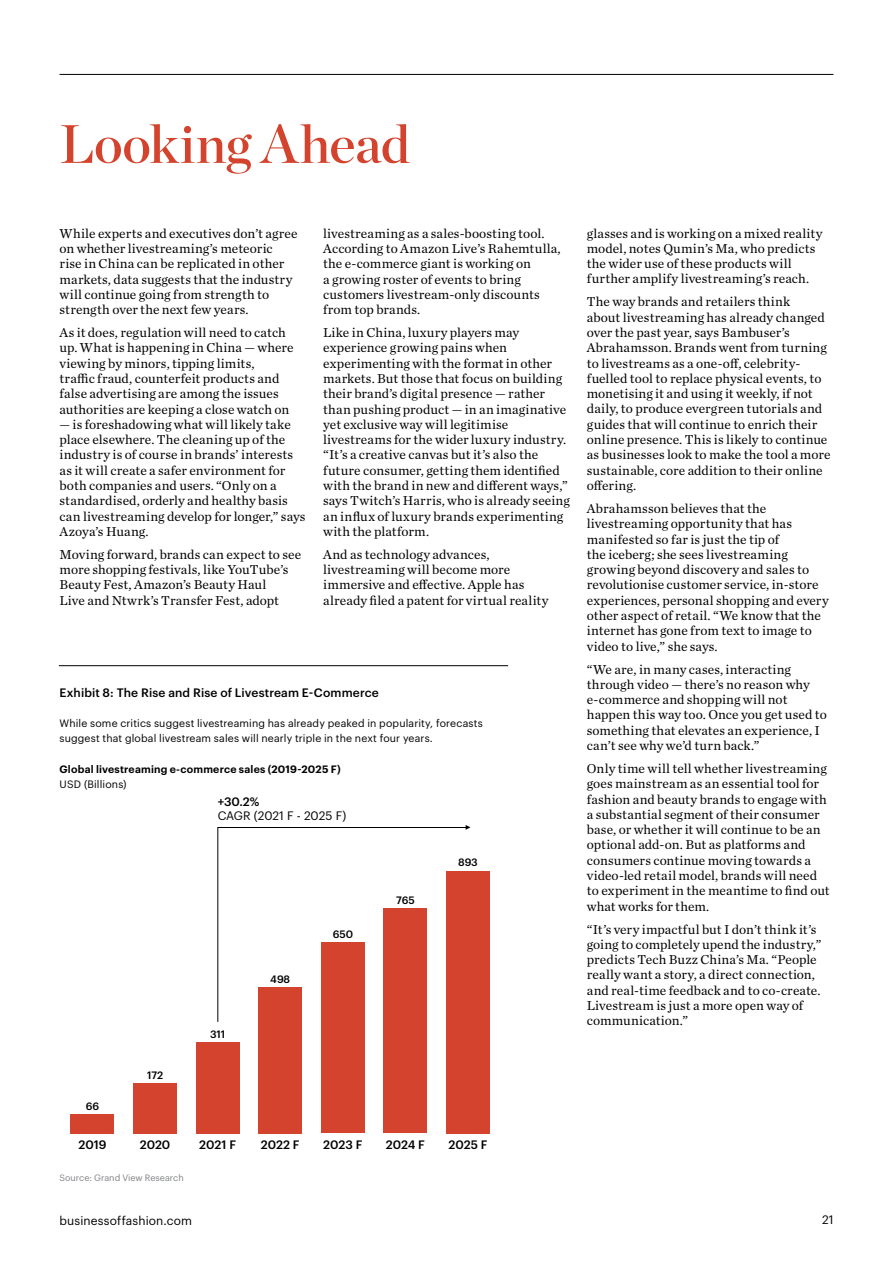
<style>
.page{position:relative;width:893px;height:1263px;background:#fff}
.page>*{position:absolute;margin:0;border:0;box-sizing:border-box;transform-origin:0 0}
.t1{font:54px "Chronicle Display Semi";letter-spacing:-.01em;color:#d3432d}
.t2{font:13.5px/15.3px "Chronicle Text G1";letter-spacing:.005em;color:#000}
.t3{font:500 12px "Graphik";letter-spacing:.005em;color:#000}
.t4{font:12px "Graphik";letter-spacing:.005em;color:#000}
.t5{font:10.5px/15px "Graphik";letter-spacing:.015em;color:#000}
.t6{font:600 10.5px "Graphik";letter-spacing:.02em;color:#000}
.t7{font:500 10.5px "Graphik";letter-spacing:-.005em;color:#000}
.t8{font:9px "Graphik";color:#808285}
</style>
<div class="page">
<hr style="left:60px;top:74px;width:773px;height:1px;background:#000">
<hr style="left:59px;top:665px;width:449px;height:1px;background:#000">
<div style="left:71px;top:1114px;width:43px;height:19px;background:#d3432d"></div>
<div style="left:134px;top:1083px;width:43px;height:50px;background:#d3432d"></div>
<div style="left:196px;top:1042px;width:43px;height:91px;background:#d3432d"></div>
<div style="left:259px;top:987px;width:43px;height:146px;background:#d3432d"></div>
<div style="left:321px;top:942px;width:43px;height:191px;background:#d3432d"></div>
<div style="left:384px;top:908px;width:43px;height:225px;background:#d3432d"></div>
<div style="left:446px;top:871px;width:44px;height:262px;background:#d3432d"></div>
<svg style="left:218px;top:827px;width:250px;height:195px"></svg>
<h1 class="t1" style="left:60px;top:102px;width:352px">Looking Ahead</h1>
<p class="t2" style="left:60px;top:225px;width:240px">While experts and executives don’t agree on whether livestreaming’s meteoric rise in China can be replicated in other markets, data suggests that the industry will continue going from strength to strength over the next few years.</p>
<p class="t2" style="left:60px;top:324px;width:236px">As it does, regulation will need to catch up. What is happening in China — where viewing by minors, tipping limits,<br>traffic fraud, counterfeit products and false advertising are among the issues authorities are keeping a close watch on</p>
<p class="t2" style="left:60px;top:416px;width:248px">— is foreshadowing what will likely take place elsewhere. The cleaning up of the industry is of course in brands’ interests as it will create a safer environment for both companies and users. “Only on a standardised, orderly and healthy basis can livestreaming develop for longer,” says Azoya’s Huang.</p>
<p class="t2" style="left:60px;top:546px;width:243px">Moving forward, brands can expect to see more shopping festivals, like YouTube’s Beauty Fest, Amazon’s Beauty Haul<br>Live and Ntwrk’s Transfer Fest, adopt</p>
<p class="t2" style="left:323px;top:225px;width:239px">livestreaming as a sales-boosting tool.<br>According to Amazon Live’s Rahemtulla, the e-commerce giant is working on<br>a growing roster of events to bring customers livestream-only discounts from top brands.</p>
<p class="t2" style="left:323px;top:324px;width:248px">Like in China, luxury players may experience growing pains when experimenting with the format in other markets. But those that focus on building their brand’s digital presence — rather than pushing product — in an imaginative yet exclusive way will legitimise livestreams for the wider luxury industry. “It’s a creative canvas but it’s also the future consumer, getting them identified with the brand in new and different ways,” says Twitch’s Harris, who is already seeing an influx of luxury brands experimenting with the platform.</p>
<p class="t2" style="left:323px;top:546px;width:227px">And as technology advances, livestreaming will become more immersive and effective. Apple has already filed a patent for virtual reality</p>
<p class="t3" style="left:60px;top:683px;width:321px">Exhibit 8: The Rise and Rise of Livestream E-Commerce</p>
<p class="t5" style="left:60px;top:715px;width:425px">While some critics suggest livestreaming has already peaked in popularity, forecasts suggest that global livestream sales will nearly triple in the next four years.</p>
<p class="t6" style="left:60px;top:761px;width:283px">Global livestreaming e-commerce sales (2019-2025 F)</p>
<p class="t5" style="left:60px;top:776px;width:69px">USD (Billions)</p>
<p class="t7" style="left:147px;top:1067px;width:18px">172</p>
<p class="t3" style="left:218px;top:793px;width:43px">+30.2%</p>
<p class="t4" style="left:218px;top:806px;width:130px">CAGR (2021 F - 2025 F)</p>
<p class="t7" style="left:210px;top:1026px;width:17px">311</p>
<p class="t7" style="left:270px;top:971px;width:21px">498</p>
<p class="t7" style="left:333px;top:926px;width:22px">650</p>
<p class="t7" style="left:396px;top:892px;width:20px">765</p>
<p class="t7" style="left:458px;top:855px;width:21px">893</p>
<p class="t7" style="left:86px;top:1098px;width:15px">66</p>
<p class="t3" style="left:79px;top:1135px;width:29px">2019</p>
<p class="t3" style="left:140px;top:1135px;width:32px">2020</p>
<p class="t3" style="left:199px;top:1135px;width:38px">2021 F</p>
<p class="t3" style="left:261px;top:1135px;width:40px">2022 F</p>
<p class="t3" style="left:323px;top:1135px;width:41px">2023 F</p>
<p class="t3" style="left:386px;top:1135px;width:41px">2024 F</p>
<p class="t3" style="left:448px;top:1135px;width:41px">2025 F</p>
<p class="t8" style="left:60px;top:1171px;width:126px">Source: Grand View Research</p>
<p class="t2" style="left:587px;top:225px;width:237px">glasses and is working on a mixed reality model, notes Qumin’s Ma, who predicts the wider use of these products will further amplify livestreaming’s reach.</p>
<p class="t2" style="left:587px;top:293px;width:245px">The way brands and retailers think<br>about livestreaming has already changed over the past year, says Bambuser’s Abrahamsson. Brands went from turning to livestreams as a one-off, celebrity&shy;fuelled tool to replace physical events, to monetising it and using it weekly, if not daily, to produce evergreen tutorials and guides that will continue to enrich their online presence. This is likely to continue as businesses look to make the tool a more sustainable, core addition to their online offering.</p>
<p class="t2" style="left:587px;top:500px;width:243px">Abrahamsson believes that the livestreaming opportunity that has manifested so far is just the tip of<br>the iceberg; she sees livestreaming growing beyond discovery and sales to revolutionise customer service, in-store experiences, personal shopping and every other aspect of retail. “We know that the internet has gone from text to image to video to live,” she says.</p>
<p class="t2" style="left:587px;top:661px;width:242px">“We are, in many cases, interacting through video — there’s no reason why e-commerce and shopping will not happen this way too. Once you get used to something that elevates an experience, I can’t see why we’d turn back.”</p>
<p class="t2" style="left:587px;top:760px;width:244px">Only time will tell whether livestreaming goes mainstream as an essential tool for fashion and beauty brands to engage with a substantial segment of their consumer base, or whether it will continue to be an optional add-on. But as platforms and consumers continue moving towards a video-led retail model, brands will need to experiment in the meantime to find out what works for them.</p>
<p class="t2" style="left:587px;top:921px;width:236px">“It’s very impactful but I don’t think it’s going to completely upend the industry,” predicts Tech Buzz China’s Ma. “People really want a story, a direct connection, and real-time feedback and to co-create.<br>Livestream is just a more open way of communication.”</p>
<p class="t4" style="left:60px;top:1211px;width:134px">businessoffashion.com</p>
<p class="t4" style="left:822px;top:1210px;width:13px">21</p>
</div>
